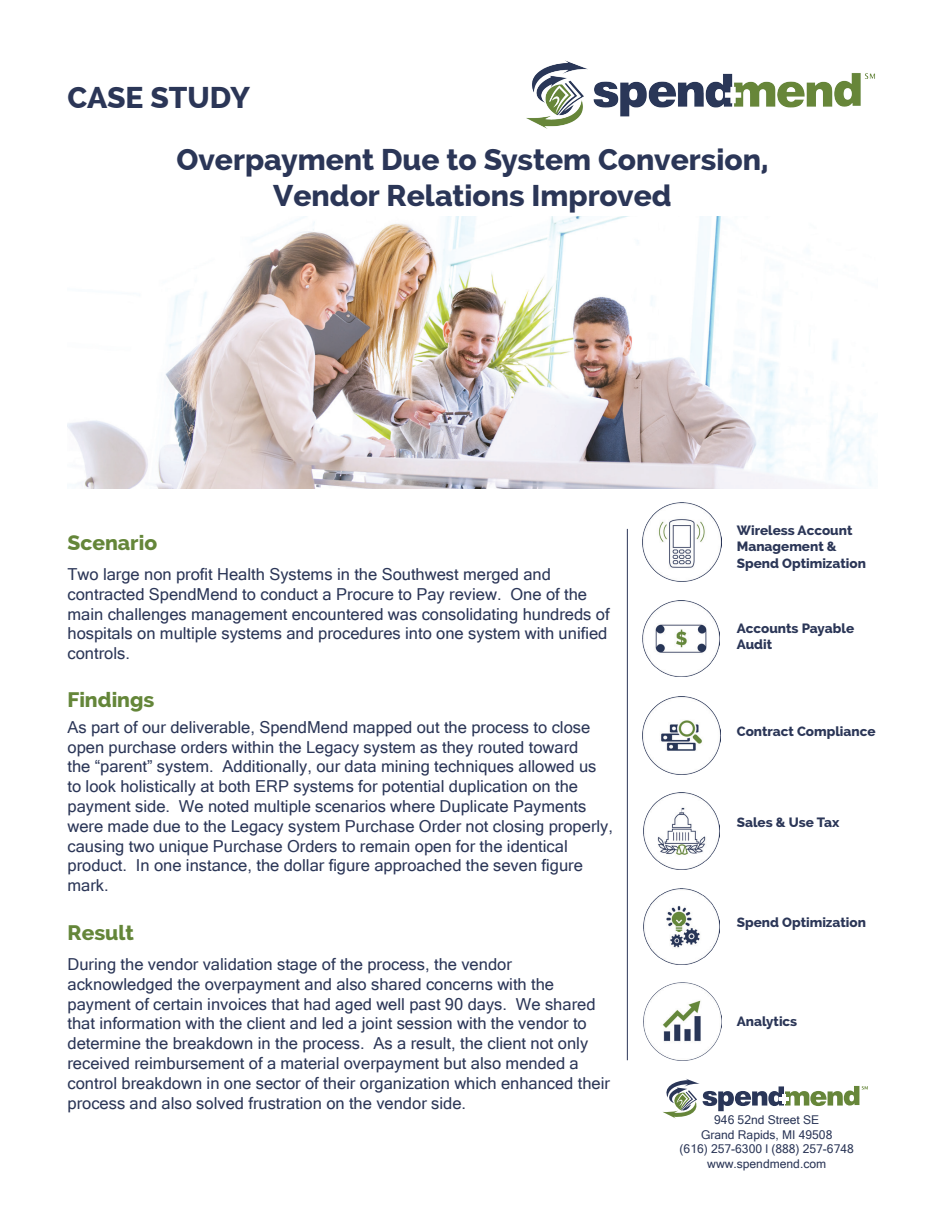
<style>
.page{position:relative;width:945px;height:1215px;background:#fff}
.page>*{position:absolute;margin:0;border:0;box-sizing:border-box;transform-origin:0 0}
.t1{font:800 30px/36px "Raleway";color:#2b3657;text-align:center}
.t2{font:800 21px "Raleway";color:#648639}
.t3{font:16.5px/19.8px "Microsoft Sans Serif";color:#2b3657}
.t4{font:800 13.5px/16.2px "Raleway";color:#2b3657}
.t5{font:12.15px/14.5px "Microsoft Sans Serif";color:#2b3657;text-align:center}
</style>
<div class="page">
<img style="left:68px;top:216px;width:806px;height:272px">
<hr style="left:627px;top:529px;width:1px;height:531px;background:#2b3657">
<img style="left:642px;top:503px;width:79px;height:79px">
<img style="left:643px;top:600px;width:76px;height:77px">
<img style="left:643px;top:696px;width:78px;height:78px">
<img style="left:643px;top:792px;width:77px;height:77px">
<img style="left:644px;top:888px;width:76px;height:76px">
<img style="left:644px;top:982px;width:78px;height:78px">
<svg style="left:663px;top:1079px;width:205px;height:40px"></svg>
<img style="left:526px;top:61px;width:349px;height:67px">
<h1 class="t1" style="left:67px;top:79px;width:184px">CASE STUDY</h1>
<h1 class="t1" style="left:177px;top:142px;width:593px">Overpayment Due to System Conversion,<br>Vendor Relations Improved</h1>
<p class="t2" style="left:68px;top:531px;width:91px">Scenario</p>
<p class="t3" style="left:68px;top:564px;width:544px">Two large non profit Health Systems in the Southwest merged and contracted SpendMend to conduct a Procure to Pay review. One of the main challenges management encountered was consolidating hundreds of hospitals on multiple systems and procedures into one system with unified controls.</p>
<p class="t2" style="left:68px;top:687px;width:88px">Findings</p>
<p class="t3" style="left:68px;top:716px;width:547px">As part of our deliverable, SpendMend mapped out the process to close open purchase orders within the Legacy system as they routed toward<br>the “parent” system. Additionally, our data mining techniques allowed us to look holistically at both ERP systems for potential duplication on the payment side. We noted multiple scenarios where Duplicate Payments were made due to the Legacy system Purchase Order not closing properly, causing two unique Purchase Orders to remain open for the identical product. In one instance, the dollar figure approached the seven figure mark.</p>
<p class="t2" style="left:68px;top:921px;width:68px">Result</p>
<p class="t3" style="left:68px;top:954px;width:544px">During the vendor validation stage of the process, the vendor acknowledged the overpayment and also shared concerns with the payment of certain invoices that had aged well past 90 days. We shared that information with the client and led a joint session with the vendor to determine the breakdown in the process. As a result, the client not only received reimbursement of a material overpayment but also mended a control breakdown in one sector of their organization which enhanced their process and also solved frustration on the vendor side.</p>
<p class="t4" style="left:737px;top:522px;width:131px">Wireless Account<br>Management &amp;<br>Spend Optimization</p>
<p class="t4" style="left:737px;top:620px;width:119px">Accounts Payable<br>Audit</p>
<p class="t4" style="left:737px;top:723px;width:140px">Contract Compliance</p>
<p class="t4" style="left:737px;top:814px;width:104px">Sales &amp; Use Tax</p>
<p class="t4" style="left:737px;top:914px;width:131px">Spend Optimization</p>
<p class="t4" style="left:737px;top:1013px;width:62px">Analytics</p>
<p class="t5" style="left:680px;top:1112px;width:176px">946 52nd Street SE<br>Grand Rapids, MI 49508<br>(616) 257-6300 l (888) 257-6748 www.spendmend.com</p>
</div>
